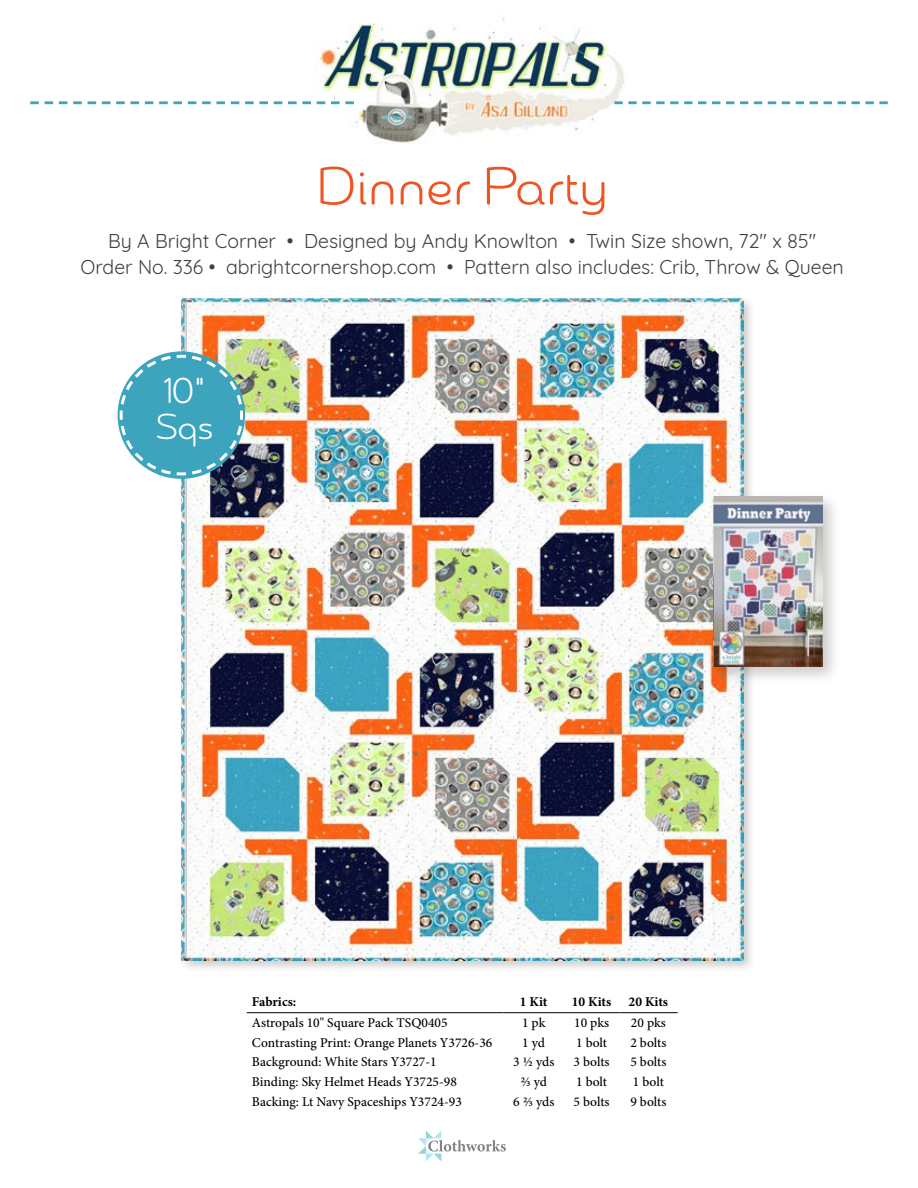
<style>
.page{position:relative;width:918px;height:1188px;background:#fff}
.page>*{position:absolute;margin:0;border:0;box-sizing:border-box;transform-origin:0 0}
.t1{font:300 54px "Chennai";color:#ef5523}
.t2{font:300 36px/36px "Chennai";color:#fff}
.t3{font:19.5px/25.5px "Quicksand";color:#404040;text-align:center}
.t4{font:500 13.5px "Minion Pro";color:#000}
.t5{font:700 13.5px "Minion Pro";letter-spacing:-.005em;color:#000}
</style>
<div class="page">
<div style="left:178px;top:295px;width:578px;height:679px;background:#000;opacity:.2"></div>
<img style="left:181px;top:298px;width:562px;height:663px">
<hr style="left:247px;top:1012px;width:257px;height:1px;background:#000">
<hr style="left:504px;top:1012px;width:60px;height:1px;background:#000">
<hr style="left:564px;top:1012px;width:55px;height:1px;background:#000">
<hr style="left:619px;top:1012px;width:59px;height:1px;background:#000">
<div style="left:708px;top:492px;width:133px;height:193px;background:#000;opacity:.2"></div>
<img style="left:714px;top:497px;width:109px;height:170px">
<svg style="left:118px;top:353px;width:127px;height:124px"></svg>
<img style="left:279px;top:18px;width:384px;height:125px">
<svg style="left:30px;top:101px;width:324px;height:3px"></svg>
<svg style="left:614px;top:101px;width:274px;height:3px"></svg>
<svg style="left:418px;top:1131px;width:88px;height:30px"></svg>
<h1 class="t1" style="left:316px;top:153px;width:293px">Dinner Party</h1>
<h3 class="t3" style="left:81px;top:227px;width:765px">By A Bright Corner • Designed by Andy Knowlton • Twin Size shown, 72" x 85"<br>Order No. 336 • abrightcornershop.com • Pattern also includes: Crib, Throw &amp; Queen</h3>
<h2 class="t2" style="left:156px;top:374px;width:59px">10"<br>Sqs</h2>
<p class="t5" style="left:252px;top:993px;width:46px">Fabrics:</p>
<p class="t5" style="left:520px;top:993px;width:29px">1 Kit</p>
<p class="t5" style="left:572px;top:993px;width:41px">10 Kits</p>
<p class="t5" style="left:629px;top:993px;width:41px">20 Kits</p>
<p class="t4" style="left:252px;top:1014px;width:197px">Astropals 10" Square Pack TSQ0405</p>
<p class="t4" style="left:522px;top:1014px;width:25px">1 pk</p>
<p class="t4" style="left:574px;top:1014px;width:36px">10 pks</p>
<p class="t4" style="left:631px;top:1014px;width:36px">20 pks</p>
<p class="t4" style="left:252px;top:1033px;width:242px">Contrasting Print: Orange Planets Y3726-36</p>
<p class="t4" style="left:522px;top:1033px;width:24px">1 yd</p>
<p class="t4" style="left:576px;top:1033px;width:32px">1 bolt</p>
<p class="t4" style="left:630px;top:1033px;width:37px">2 bolts</p>
<p class="t4" style="left:252px;top:1053px;width:186px">Background: White Stars Y3727-1</p>
<p class="t4" style="left:513px;top:1053px;width:43px">3 ½ yds</p>
<p class="t4" style="left:574px;top:1053px;width:37px">3 bolts</p>
<p class="t4" style="left:630px;top:1053px;width:37px">5 bolts</p>
<p class="t4" style="left:252px;top:1073px;width:206px">Binding: Sky Helmet Heads Y3725-98</p>
<p class="t4" style="left:520px;top:1073px;width:28px">⅔ yd</p>
<p class="t4" style="left:576px;top:1073px;width:32px">1 bolt</p>
<p class="t4" style="left:633px;top:1073px;width:32px">1 bolt</p>
<p class="t4" style="left:252px;top:1092px;width:211px">Backing: Lt Navy Spaceships Y3724-93</p>
<p class="t4" style="left:513px;top:1092px;width:43px">6 ⅔ yds</p>
<p class="t4" style="left:574px;top:1092px;width:37px">5 bolts</p>
<p class="t4" style="left:630px;top:1092px;width:37px">9 bolts</p>
</div>
